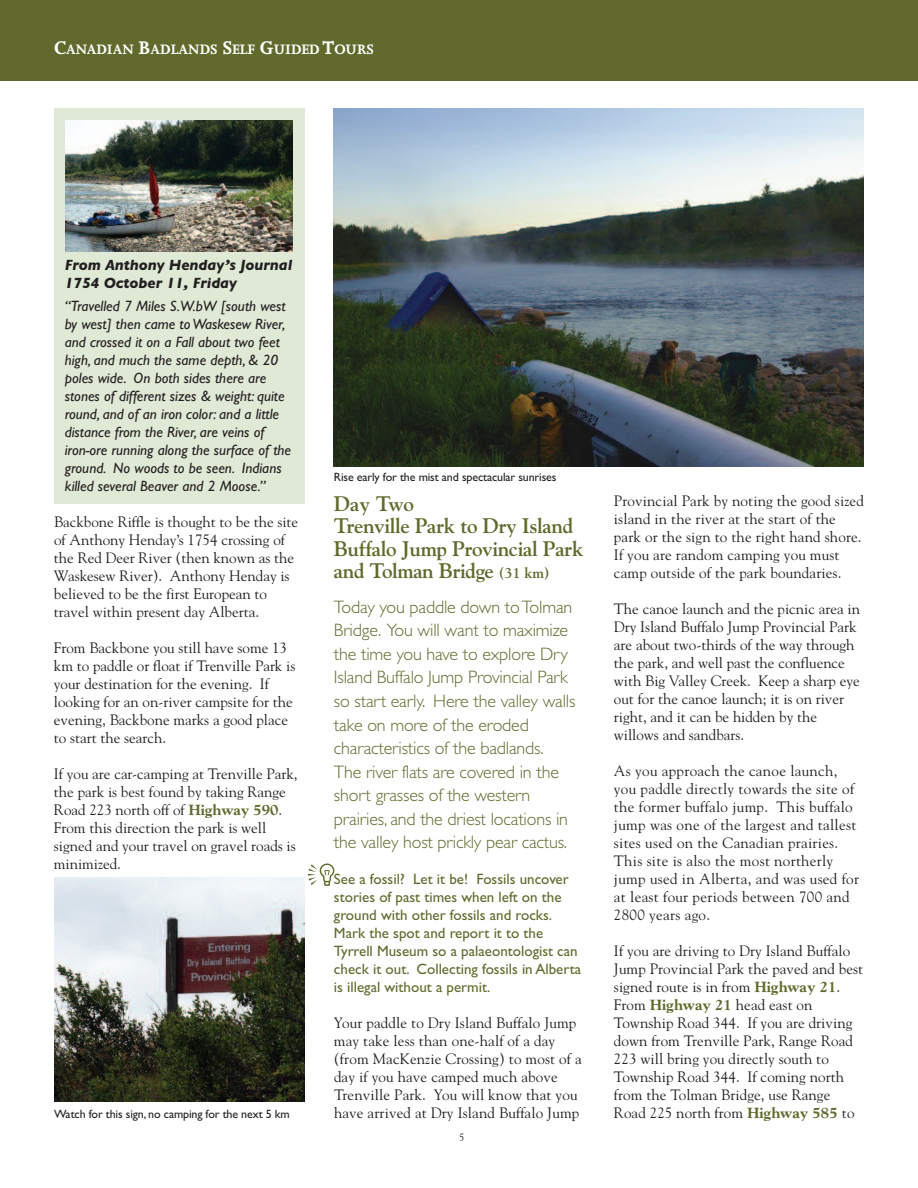
<style>
.page{position:relative;width:918px;height:1188px;background:#fff}
.page>*{position:absolute;margin:0;border:0;box-sizing:border-box;transform-origin:0 0}
.t1{font:700 21px/22.5px "Goudy";letter-spacing:-.02em;color:#616a2c}
.t2{font:300 18px/23.5px "Gill Sans";letter-spacing:-.01em;color:#616a2c}
.t3{font:700 15.75px "Joanna";color:#fff}
.t4{font:15px/18px "Goudy";letter-spacing:.005em;color:#231f20}
.t5{font:italic 15px/18px "Gill Sans";color:#231f20}
.t6{font:15px/18px "Gill Sans";color:#616a2c}
.t7{font:italic 700 15px/18px "Gill Sans";letter-spacing:-.005em;color:#231f20}
.t8{font:12px "Gill Sans";letter-spacing:-.01em;color:#231f20}
.t9{font:10.5px "Goudy";color:#231f20}
.s1{font-size:21px}
.s2{font-weight:800;color:#616a2c}
.s3{font-size:15px}
</style>
<div class="page">
<div style="left:54px;top:108px;width:250px;height:395px;background:#dfe9d6"></div>
<div style="left:0;top:0;width:918px;height:81px;background:#616a2c"></div>
<img style="left:54px;top:878px;width:250px;height:223px">
<img style="left:334px;top:108px;width:530px;height:358px">
<img style="left:65px;top:120px;width:228px;height:131px">
<svg style="left:308px;top:864px;width:26px;height:22px"></svg>
<p class="t3" style="left:54px;top:44px;width:322px"><span class="s1">C</span>ANADIAN <span class="s1">B</span>ADLANDS <span class="s1">S</span>ELF <span class="s1">G</span>UIDED <span class="s1">T</span>OURS</p>
<p class="t7" style="left:65px;top:256px;width:229px">From Anthony Henday’s Journal<br>1754 October 11, Friday</p>
<p class="t5" style="left:65px;top:297px;width:228px">“Travelled 7 Miles S.W.bW [south west by west] then came toWaskesew River, and crossed it on a Fall about two feet high, and much the same depth, &amp; 20 poles wide. On both sides there are stones of different sizes &amp; weight: quite round, and of an iron color: and a little distance from the River, are veins of iron-ore running along the surface of the ground. No woods to be seen. Indians killed several Beaver and 2 Moose.”</p>
<p class="t4" style="left:54px;top:513px;width:246px">Backbone Riffle is thought to be the site of Anthony Henday’s 1754 crossing of the Red Deer River (then known as the Waskesew River). Anthony Henday is believed to be the first European to travel within present day Alberta.</p>
<p class="t4" style="left:54px;top:639px;width:243px">From Backbone you still have some 13 km to paddle or float if Trenville Park is your destination for the evening. If looking for an on-river campsite for the evening, Backbone marks a good place to start the search.</p>
<p class="t4" style="left:54px;top:765px;width:245px">If you are car-camping at Trenville Park, the park is best found by taking Range Road 223 north off of <span class="s2">Highway 590</span>.<br>From this direction the park is well signed and your travel on gravel roads is minimized.</p>
<p class="t8" style="left:54px;top:1107px;width:237px">Watch for this sign, no camping for the next 5 km</p>
<p class="t8" style="left:334px;top:470px;width:224px">Rise early for the mist and spectacular sunrises</p>
<h1 class="t1" style="left:334px;top:492px;width:251px">Day Two<br>Trenville Park to Dry Island<br>Buffalo Jump Provincial Park and Tolman Bridge <span class="s3">(31 km)</span></h1>
<p class="t2" style="left:334px;top:595px;width:243px">Today you paddle down toTolman<br>Bridge. You will want to maximize the time you have to explore Dry<br>Island Buffalo Jump Provincial Park so start early. Here the valley walls take on more of the eroded characteristics of the badlands.<br>The river flats are covered in the short grasses of the western prairies, and the driest locations in the valley host prickly pear cactus.</p>
<p class="t6" style="left:334px;top:870px;width:249px">See a fossil? Let it be! Fossils uncover stories of past times when left on the ground with other fossils and rocks.<br>Mark the spot and report it to the Tyrrell Museum so a palaeontologist can check it out. Collecting fossils in Alberta is illegal without a permit.</p>
<p class="t4" style="left:334px;top:1014px;width:249px">Your paddle to Dry Island Buffalo Jump may take less than one-half of a day (from MacKenzie Crossing) to most of a day if you have camped much above Trenville Park. You will know that you have arrived at Dry Island Buffalo Jump</p>
<p class="t9" style="left:459px;top:1131px;width:7px">5</p>
<p class="t4" style="left:614px;top:492px;width:251px">Provincial Park by noting the good sized island in the river at the start of the park or the sign to the right hand shore.<br>If you are random camping you must camp outside of the park boundaries.</p>
<p class="t4" style="left:614px;top:600px;width:248px">The canoe launch and the picnic area in Dry Island Buffalo Jump Provincial Park are about two-thirds of the way through the park, and well past the confluence with Big Valley Creek. Keep a sharp eye out for the canoe launch; it is on river right, and it can be hidden by the willows and sandbars.</p>
<p class="t4" style="left:614px;top:762px;width:247px">As you approach the canoe launch, you paddle directly towards the site of the former buffalo jump. This buffalo jump was one of the largest and tallest sites used on the Canadian prairies.<br>This site is also the most northerly jump used in Alberta, and was used for at least four periods between 700 and 2800 years ago.</p>
<p class="t4" style="left:614px;top:942px;width:251px">If you are driving to Dry Island Buffalo Jump Provincial Park the paved and best signed route is in from <span class="s2">Highway 21</span>.<br>From <span class="s2">Highway 21</span> head east on Township Road 344. If you are driving down from Trenville Park, Range Road 223 will bring you directly south to Township Road 344. If coming north from the Tolman Bridge, use Range Road 225 north from <span class="s2">Highway 585</span> to</p>
</div>
